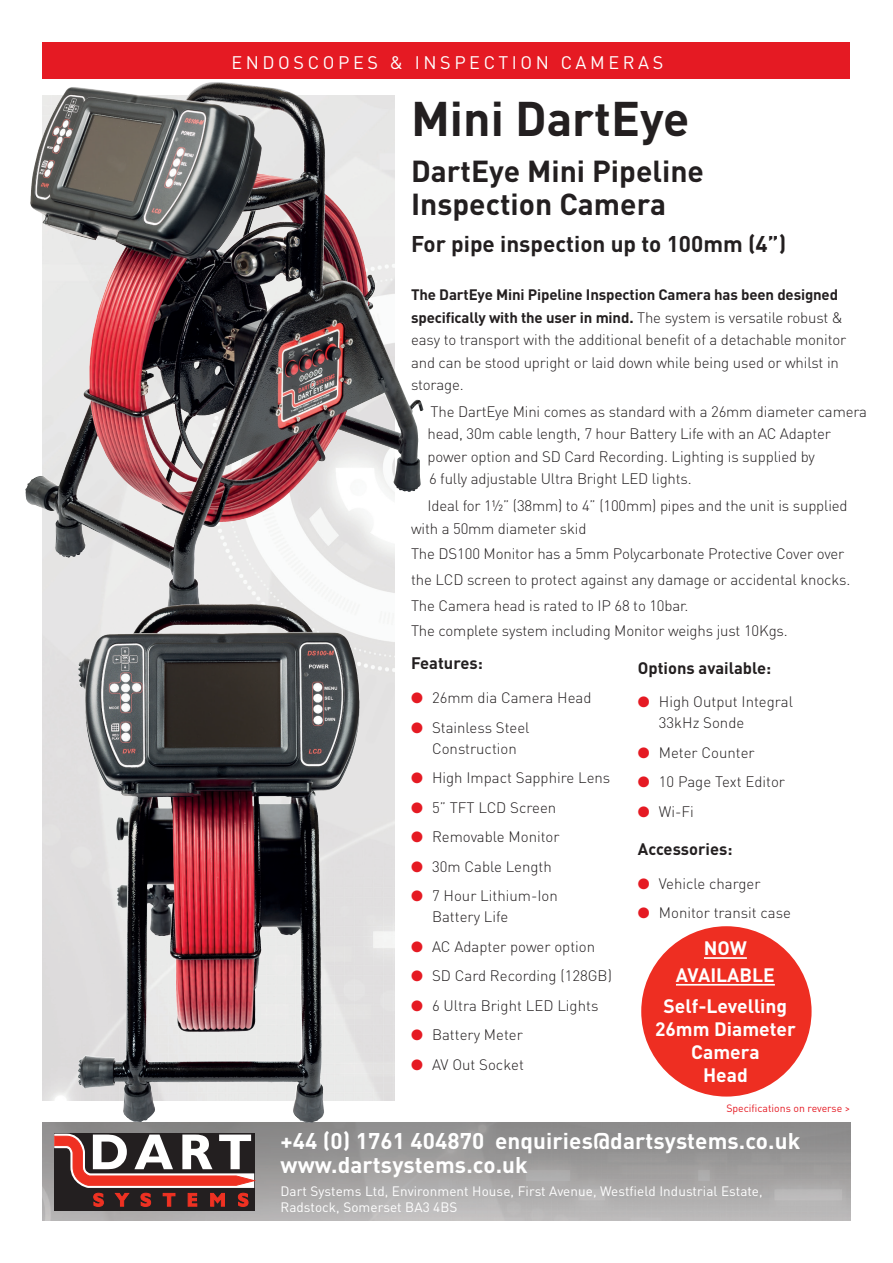
<style>
.page{position:relative;width:893px;height:1263px;background:#fff}
.page>*{position:absolute;margin:0;border:0;box-sizing:border-box;transform-origin:0 0}
.t1{font:700 48px "DIN";color:#231f20}
.t2{font:700 30px/33px "DIN";color:#231f20}
.t3{font:700 22.5px/24px "DIN";letter-spacing:.005em;color:#fff}
.t4{font:700 22.5px "DIN";color:#231f20}
.t5{font:700 19.2px/23.1px "DIN";color:#fff;text-align:center}
.t6{font:18px "DIN";letter-spacing:.2em;color:#fff}
.t7{font:700 16.5px "DIN";color:#231f20}
.t8{font:300 15px/22.5px "DIN";letter-spacing:-.01em;color:#231f20}
.t9{font:13.5px/16.5px "DIN";letter-spacing:.005em;color:#fff}
.t10{font:10.5px "DIN";color:#e51a23}
.s1{font-weight:700}
.s2{color:#e51a23}
</style>
<div class="page">
<img style="left:43px;top:1122px;width:807px;height:98px">
<img style="left:43px;top:96px;width:351px;height:1005px">
<div style="left:54px;top:1133px;width:200px;height:77px;background:#231f20"></div>
<svg style="left:45px;top:1132px;width:218px;height:75px"></svg>
<div style="left:43px;top:43px;width:807px;height:36px;background:#e51a23"></div>
<img style="left:68px;top:82px;width:150px;height:18px">
<img style="left:140px;top:604px;width:110px;height:19px">
<div style="left:641px;top:926px;width:171px;height:170px;background:#ee2e22;border-radius:50%"></div>
<hr style="left:704px;top:957px;width:43px;height:2px;background:#fff">
<hr style="left:676px;top:984px;width:99px;height:1px;background:#fff">
<p class="t6" style="left:231px;top:51px;width:434px">ENDOSCOPES &amp; INSPECTION CAMERAS</p>
<h1 class="t1" style="left:411px;top:87px;width:280px">Mini DartEye</h1>
<h2 class="t2" style="left:411px;top:153px;width:295px">DartEye Mini Pipeline<br>Inspection Camera</h2>
<h3 class="t4" style="left:411px;top:229px;width:377px">For pipe inspection up to 100mm (4”)</h3>
<p class="t8" style="left:411px;top:283px;width:437px"><span class="s1">The DartEye Mini Pipeline Inspection Camera has been designed specifically with the user in mind.</span> The system is versatile robust &amp; easy to transport with the additional benefit of a detachable monitor and can be stood upright or laid down while being used or whilst in storage.</p>
<p class="t8" style="left:428px;top:400px;width:441px">The DartEye Mini comes as standard with a 26mm diameter camera head, 30m cable length, 7 hour Battery Life with an AC Adapter power option and SD Card Recording. Lighting is supplied by<br>6 fully adjustable Ultra Bright LED lights.</p>
<p class="t8" style="left:411px;top:494px;width:438px;text-indent:16px">Ideal for 1½” (38mm) to 4” (100mm) pipes and the unit is supplied with a 50mm diameter skid</p>
<p class="t8" style="left:411px;top:541px;width:441px;line-height:25.7px">The DS100 Monitor has a 5mm Polycarbonate Protective Cover over the LCD screen to protect against any damage or accidental knocks.<br>The Camera head is rated to IP 68 to 10bar.<br>The complete system including Monitor weighs just 10Kgs.</p>
<p class="t7" style="left:411px;top:653px;width:73px">Features:</p>
<p class="t8" style="left:411px;top:686px;width:182px"><span class="s2">●</span> 26mm dia Camera Head</p>
<p class="t8" style="left:411px;top:717px;width:120px;line-height:21px;text-align:center"><span class="s2">●</span> Stainless Steel<br>Construction</p>
<p class="t8" style="left:411px;top:766px;width:201px"><span class="s2">●</span> High Impact Sapphire Lens</p>
<p class="t8" style="left:411px;top:796px;width:147px"><span class="s2">●</span> 5” TFT LCD Screen</p>
<p class="t8" style="left:411px;top:825px;width:150px"><span class="s2">●</span> Removable Monitor</p>
<p class="t8" style="left:411px;top:855px;width:142px"><span class="s2">●</span> 30m Cable Length</p>
<p class="t8" style="left:432px;top:885px;width:127px;line-height:21px;text-indent:-21px"><span class="s2">●</span> 7 Hour Lithium-Ion<br>Battery Life</p>
<p class="t8" style="left:411px;top:935px;width:186px"><span class="s2">●</span> AC Adapter power option</p>
<p class="t8" style="left:411px;top:964px;width:202px"><span class="s2">●</span> SD Card Recording (128GB)</p>
<p class="t8" style="left:411px;top:994px;width:189px"><span class="s2">●</span> 6 Ultra Bright LED Lights</p>
<p class="t8" style="left:411px;top:1023px;width:113px"><span class="s2">●</span> Battery Meter</p>
<p class="t8" style="left:411px;top:1053px;width:114px"><span class="s2">●</span> AV Out Socket</p>
<p class="t7" style="left:638px;top:657px;width:135px">Options available:</p>
<p class="t8" style="left:659px;top:691px;width:136px;line-height:21px;text-indent:-21px"><span class="s2">●</span> High Output Integral<br>33kHz Sonde</p>
<p class="t8" style="left:638px;top:741px;width:118px"><span class="s2">●</span> Meter Counter</p>
<p class="t8" style="left:638px;top:770px;width:149px"><span class="s2">●</span> 10 Page Text Editor</p>
<p class="t8" style="left:638px;top:800px;width:58px"><span class="s2">●</span> Wi-Fi</p>
<p class="t7" style="left:638px;top:838px;width:96px">Accessories:</p>
<p class="t8" style="left:638px;top:872px;width:124px"><span class="s2">●</span> Vehicle charger</p>
<p class="t8" style="left:638px;top:901px;width:155px"><span class="s2">●</span> Monitor transit case</p>
<p class="t5" style="left:676px;top:934px;width:100px;line-height:26.7px">NOW<br>AVAILABLE</p>
<p class="t5" style="left:655px;top:994px;width:142px">Self-Levelling<br>26mm Diameter<br>Camera<br>Head</p>
<p class="t10" style="left:726px;top:1102px;width:126px">Specifications on reverse &gt;</p>
<h3 class="t3" style="left:280px;top:1128px;width:521px">+44 (0) 1761 404870 enquiries@dartsystems.co.uk www.dartsystems.co.uk</h3>
<p class="t9" style="left:280px;top:1182px;width:484px">Dart Systems Ltd, Environment House, First Avenue, Westfield Industrial Estate,<br>Radstock, Somerset BA3 4BS</p>
</div>
